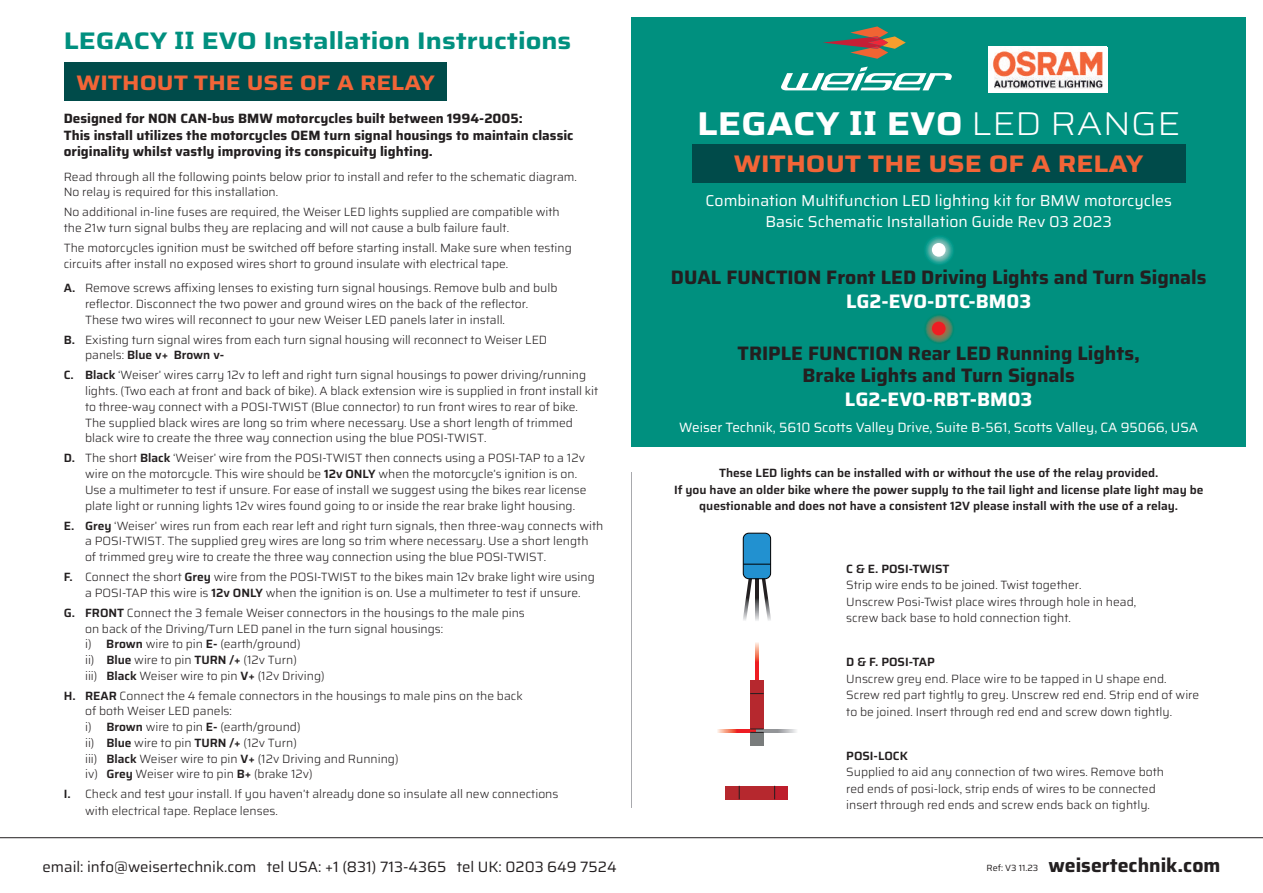
<style>
.page{position:relative;width:1263px;height:893px;background:#fff}
.page>*{position:absolute;margin:0;border:0;box-sizing:border-box;transform-origin:0 0}
.t1{font:700 33px "Saira Expanded";color:#fff}
.t2{font:700 24px "Saira Expanded";color:#00907f}
.t3{font:700 24px "Saira Expanded";color:#f26537}
.t4{font:700 21px "Saira Expanded";color:#f26537}
.t5{font:700 19.5px/22.5px "Saira";color:#231f20;text-align:center}
.t6{font:700 19.5px "Saira";color:#fff}
.t7{font:15.75px/21px "Saira";color:#fff;text-align:center}
.t8{font:15px "Saira";color:#231f20}
.t9{font:700 13.5px/16.5px "Saira";color:#231f20}
.t10{font:13.5px "Saira";color:#fff}
.t11{font:300 12px/15.8px "Saira";color:#231f20}
.t12{font:600 12px/16.5px "Saira";color:#231f20;text-align:center}
.t13{font:9px "Saira";color:#231f20}
.s1{font-family:"FS Me";font-weight:800}
.s2{font-weight:600}
.s3{font-weight:300}
</style>
<div class="page">
<div style="left:631px;top:17px;width:615px;height:429px;background:#00907f"></div>
<div style="left:692px;top:145px;width:493px;height:38px;background:#004b4a"></div>
<svg style="left:923px;top:234px;width:32px;height:32px"></svg>
<div style="left:932px;top:243px;width:13px;height:14px;background:#fff;border-radius:50%"></div>
<svg style="left:923px;top:313px;width:32px;height:31px"></svg>
<div style="left:932px;top:322px;width:13px;height:13px;background:#ee1d23;border-radius:50%"></div>
<div style="left:64px;top:63px;width:382px;height:38px;background:#004b4a"></div>
<div style="left:726px;top:786px;width:62px;height:13px;background:#b6282e"></div>
<div style="left:775px;top:786px;width:13px;height:13px;background:#be1d2c"></div>
<svg style="left:739px;top:786px;width:1px;height:13px"></svg>
<svg style="left:774px;top:786px;width:1px;height:13px"></svg>
<hr style="left:631px;top:472px;width:1px;height:336px;background:#a8a9ad">
<hr style="left:0;top:837px;width:1263px;height:1px;background:#231f20">
<svg style="left:755px;top:579px;width:4px;height:42px"></svg>
<svg style="left:761px;top:576px;width:10px;height:45px"></svg>
<svg style="left:743px;top:576px;width:10px;height:45px"></svg>
<div style="left:743px;top:533px;width:28px;height:46px;background:#2291d0;border-radius:6px"></div>
<div style="left:743px;top:533px;width:28px;height:46px;border:1px solid #000001;border-radius:6px"></div>
<svg style="left:743px;top:564px;width:28px;height:1px"></svg>
<svg style="left:755px;top:642px;width:4px;height:38px"></svg>
<div style="left:750px;top:680px;width:14px;height:49px;background:#b6282e"></div>
<svg style="left:717px;top:729px;width:33px;height:3px"></svg>
<svg style="left:764px;top:729px;width:33px;height:3px"></svg>
<div style="left:750px;top:732px;width:14px;height:14px;background:#797c7c"></div>
<svg style="left:750px;top:693px;width:14px;height:1px"></svg>
<svg style="left:750px;top:729px;width:14px;height:4px"></svg>
<svg style="left:781px;top:67px;width:171px;height:23px"></svg>
<svg style="left:823px;top:26px;width:83px;height:33px"></svg>
<div style="left:989px;top:47px;width:119px;height:45px;background:#fff"></div>
<img style="left:993px;top:51px;width:110px;height:38px">
<h2 class="t2" style="left:64px;top:21px;width:509px">LEGACY <span class="s1">II</span> EVO Installation Instructions</h2>
<h3 class="t4" style="left:77px;top:65px;width:360px">WITHOUT THE USE OF A RELAY</h3>
<p class="t9" style="left:64px;top:110px;width:511px">Designed for NON CAN-bus BMW motorcycles built between 1994-2005:<br>This install utilizes the motorcycles OEM turn signal housings to maintain classic originality whilst vastly improving its conspicuity lighting.</p>
<p class="t11" style="left:64px;top:168px;width:515px">Read through all the following points below prior to install and refer to the schematic diagram.<br>No relay is required for this installation.</p>
<p class="t11" style="left:64px;top:204px;width:498px">No additional in-line fuses are required, the Weiser LED lights supplied are compatible with the 21w turn signal bulbs they are replacing and will not cause a bulb failure fault.</p>
<p class="t11" style="left:64px;top:240px;width:510px">The motorcycles ignition must be switched off before starting install. Make sure when testing circuits after install no exposed wires short to ground insulate with electrical tape.</p>
<p class="t11" style="left:85px;top:280px;width:474px;text-indent:-21px"><span class="s2">A.</span> Remove screws affixing lenses to existing turn signal housings. Remove bulb and bulb reflector. Disconnect the two power and ground wires on the back of the reflector.<br>These two wires will reconnect to your new Weiser LED panels later in install.</p>
<p class="t11" style="left:85px;top:331px;width:464px;text-indent:-21px"><span class="s2">B.</span> Existing turn signal wires from each turn signal housing will reconnect to Weiser LED panels: <span class="s2">Blue v+ Brown v-</span></p>
<p class="t11" style="left:85px;top:367px;width:515px;text-indent:-21px"><span class="s2">C. Black</span> ‘Weiser’ wires carry 12v to left and right turn signal housings to power driving/running lights. (Two each at front and back of bike). A black extension wire is supplied in front install kit to three-way connect with a POSI-TWIST (Blue connector) to run front wires to rear of bike.<br>The supplied black wires are long so trim where necessary. Use a short length of trimmed black wire to create the three way connection using the blue POSI-TWIST.</p>
<p class="t11" style="left:85px;top:450px;width:503px;text-indent:-21px"><span class="s2">D.</span> The short <span class="s2">Black</span> ‘Weiser’ wire from the POSI-TWIST then connects using a POSI-TAP to a 12v wire on the motorcycle. This wire should be <span class="s2">12v ONLY</span> when the motorcycle’s ignition is on.<br>Use a multimeter to test if unsure. For ease of install we suggest using the bikes rear license plate light or running lights 12v wires found going to or inside the rear brake light housing.</p>
<p class="t11" style="left:85px;top:517px;width:520px;text-indent:-21px"><span class="s2">E. Grey</span> ‘Weiser’ wires run from each rear left and right turn signals, then three-way connects with a POSI-TWIST. The supplied grey wires are long so trim where necessary. Use a short length<br>of trimmed grey wire to create the three way connection using the blue POSI-TWIST.</p>
<p class="t11" style="left:64px;top:568px;width:532px;text-align:center"><span class="s2">F.</span> Connect the short <span class="s2">Grey</span> wire from the POSI-TWIST to the bikes main 12v brake light wire using a POSI-TAP this wire is <span class="s2">12v ONLY</span> when the ignition is on. Use a multimeter to test if unsure.</p>
<p class="t11" style="left:85px;top:604px;width:441px;text-indent:-21px"><span class="s2">G. FRONT</span> Connect the 3 female Weiser connectors in the housings to the male pins on back of the Driving/Turn LED panel in the turn signal housings:<br>i) <span class="s2">Brown</span> wire to pin <span class="s2">E-</span> (earth/ground)<br>ii) <span class="s2">Blue</span> wire to pin <span class="s2">TURN /+</span> (12v Turn)<br>iii) <span class="s2">Black</span> Weiser wire to pin <span class="s2">V+</span> (12v Driving)</p>
<p class="t11" style="left:85px;top:687px;width:439px;text-indent:-21px"><span class="s2">H. REAR</span> Connect the 4 female connectors in the housings to male pins on the back of both Weiser LED panels:<br>i) <span class="s2">Brown</span> wire to pin <span class="s2">E-</span> (earth/ground)<br>ii) <span class="s2">Blue</span> wire to pin <span class="s2">TURN /+</span> (12v Turn)<br>iii) <span class="s2">Black</span> Weiser wire to pin <span class="s2">V+</span> (12v Driving and Running)<br>iv) <span class="s2">Grey</span> Weiser wire to pin <span class="s2">B+</span> (brake 12v)</p>
<p class="t11" style="left:85px;top:786px;width:475px;line-height:16.5px;text-indent:-21px"><span class="s2">I.</span> Check and test your install. If you haven’t already done so insulate all new connections with electrical tape. Replace lenses.</p>
<h1 class="t1" style="left:697px;top:97px;width:485px">LEGACY <span class="s1">II</span> EVO <span class="s3">LED RANGE</span></h1>
<h2 class="t3" style="left:734px;top:144px;width:411px">WITHOUT THE USE OF A RELAY</h2>
<h3 class="t7" style="left:706px;top:189px;width:468px">Combination Multifunction LED lighting kit for BMW motorcycles<br>Basic Schematic Installation Guide Rev 03 2023</h3>
<h3 class="t5" style="left:671px;top:265px;width:537px">DUAL FUNCTION Front LED Driving Lights and Turn Signals</h3>
<h3 class="t6" style="left:846px;top:285px;width:187px">LG2-EVO-DTC-BM03</h3>
<h3 class="t5" style="left:737px;top:341px;width:404px">TRIPLE FUNCTION Rear LED Running Lights,<br>Brake Lights and Turn Signals</h3>
<h3 class="t6" style="left:845px;top:384px;width:189px">LG2-EVO-RBT-BM03</h3>
<p class="t10" style="left:679px;top:416px;width:520px">Weiser Technik, 5610 Scotts Valley Drive, Suite B-561, Scotts Valley, CA 95066, USA</p>
<p class="t12" style="left:674px;top:464px;width:531px">These LED lights can be installed with or without the use of the relay provided.<br>If you have an older bike where the power supply to the tail light and license plate light may be questionable and does not have a consistent 12V please install with the use of a relay.</p>
<p class="t12" style="left:846px;top:560px;width:105px">C &amp; E. POSI-TWIST</p>
<p class="t11" style="left:846px;top:576px;width:291px;line-height:16.5px">Strip wire ends to be joined. Twist together.<br>Unscrew Posi-Twist place wires through hole in head, screw back base to hold connection tight.</p>
<p class="t12" style="left:846px;top:653px;width:90px">D &amp; F. POSI-TAP</p>
<p class="t11" style="left:846px;top:670px;width:354px;line-height:16.5px">Unscrew grey end. Place wire to be tapped in U shape end.<br>Screw red part tightly to grey. Unscrew red end. Strip end of wire to be joined. Insert through red end and screw down tightly.</p>
<p class="t12" style="left:846px;top:747px;width:63px">POSI-LOCK</p>
<p class="t11" style="left:846px;top:763px;width:319px;line-height:16.5px">Supplied to aid any connection of two wires. Remove both red ends of posi-lock, strip ends of wires to be connected insert through red ends and screw ends back on tightly.</p>
<p class="t8" style="left:43px;top:854px;width:576px">email: info@weisertechnik.com tel USA: +1 (831) 713-4365 tel UK: 0203 649 7524</p>
<h3 class="t5" style="left:1049px;top:853px;width:173px">weisertechnik.com</h3>
<p class="t13" style="left:986px;top:861px;width:53px">Ref: V3 11.23</p>
</div>
